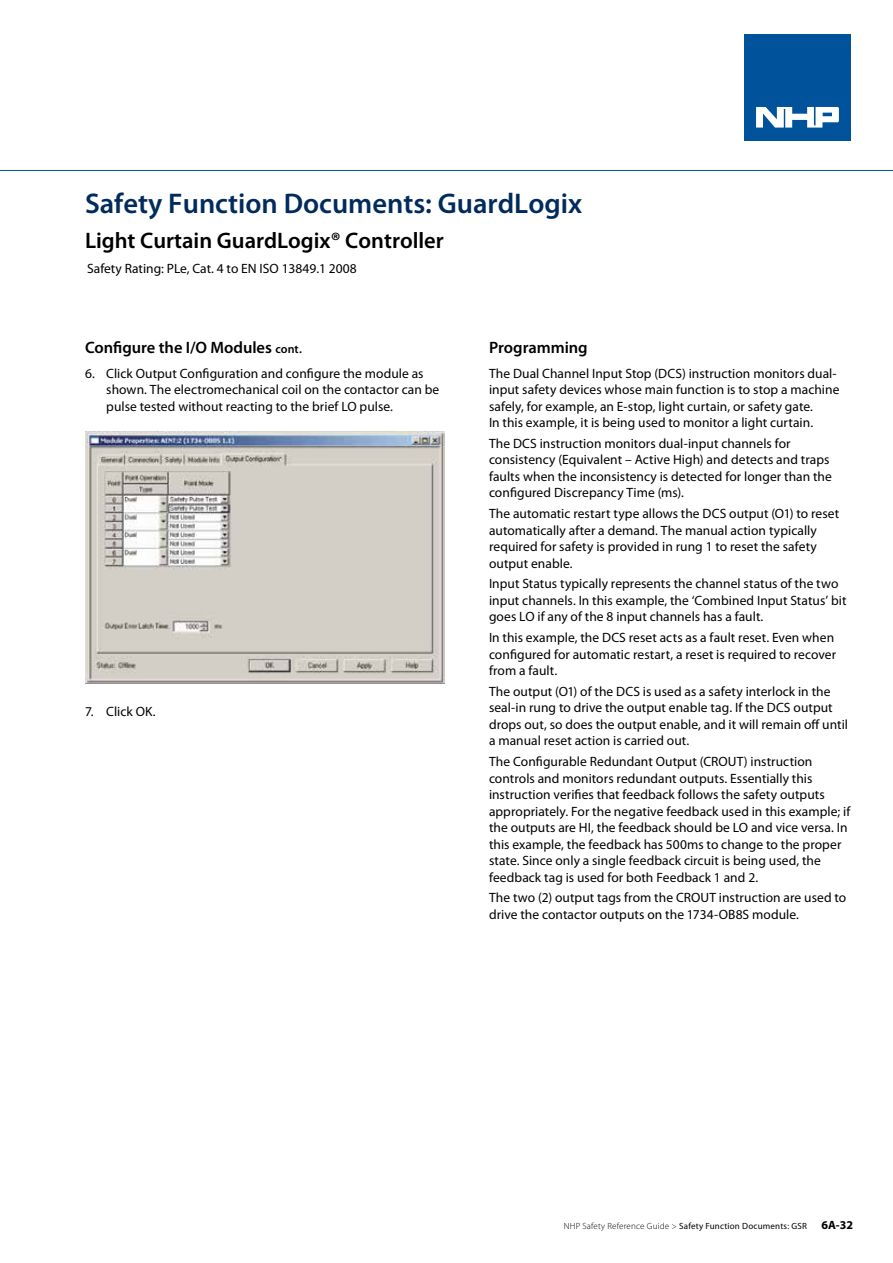
<style>
.page{position:relative;width:893px;height:1263px;background:#fff}
.page>*{position:absolute;margin:0;border:0;box-sizing:border-box;transform-origin:0 0}
.t1{font:600 28.5px "Myriad Pro";color:#002b5c}
.t2{font:600 22.5px "Myriad Pro";color:#000}
.t3{font:600 16.5px "Myriad Pro";letter-spacing:-.005em;color:#000}
.t4{font:13.5px/16.5px "Myriad Pro";letter-spacing:.005em;color:#000}
.t5{font:9px "Myriad Pro";letter-spacing:.02em;color:#000}
.s1{font-size:12px}
.s2{font-weight:300}
.s3{font-weight:700;font-size:12px}
</style>
<div class="page">
<div style="left:744px;top:34px;width:107px;height:106px;background:#00539b"></div>
<svg style="left:756px;top:107px;width:83px;height:21px"></svg>
<img style="left:85px;top:431px;width:360px;height:252px">
<hr style="left:0;top:170px;width:893px;height:1px;background:#00529c">
<h1 class="t1" style="left:85px;top:185px;width:499px">Safety Function Documents: GuardLogix</h1>
<h2 class="t2" style="left:85px;top:226px;width:360px">Light Curtain GuardLogix® Controller</h2>
<p class="t4" style="left:87px;top:260px;width:271px">Safety Rating: PLe, Cat. 4 to EN ISO 13849.1 2008</p>
<p class="t3" style="left:85px;top:336px;width:218px">Configure the I/O Modules <span class="s1">cont.</span></p>
<p class="t4" style="left:106px;top:365px;width:335px;text-indent:-21px">6. Click Output Configuration and configure the module as shown. The electromechanical coil on the contactor can be pulse tested without reacting to the brief LO pulse.</p>
<p class="t4" style="left:85px;top:703px;width:72px">7. Click OK.</p>
<p class="t3" style="left:489px;top:336px;width:100px">Programming</p>
<p class="t4" style="left:489px;top:365px;width:352px">The Dual Channel Input Stop (DCS) instruction monitors dual&shy;input safety devices whose main function is to stop a machine safely, for example, an E-stop, light curtain, or safety gate.<br>In this example, it is being used to monitor a light curtain.</p>
<p class="t4" style="left:489px;top:435px;width:344px">The DCS instruction monitors dual-input channels for consistency (Equivalent – Active High) and detects and traps faults when the inconsistency is detected for longer than the configured Discrepancy Time (ms).</p>
<p class="t4" style="left:489px;top:505px;width:352px">The automatic restart type allows the DCS output (O1) to reset automatically after a demand. The manual action typically required for safety is provided in rung 1 to reset the safety output enable.</p>
<p class="t4" style="left:489px;top:575px;width:359px">Input Status typically represents the channel status of the two input channels. In this example, the ‘Combined Input Status’ bit goes LO if any of the 8 input channels has a fault.</p>
<p class="t4" style="left:489px;top:629px;width:349px">In this example, the DCS reset acts as a fault reset. Even when configured for automatic restart, a reset is required to recover from a fault.</p>
<p class="t4" style="left:489px;top:683px;width:360px">The output (O1) of the DCS is used as a safety interlock in the seal-in rung to drive the output enable tag. If the DCS output drops out, so does the output enable, and it will remain off until a manual reset action is carried out.</p>
<p class="t4" style="left:489px;top:753px;width:363px">The Configurable Redundant Output (CROUT) instruction controls and monitors redundant outputs. Essentially this instruction verifies that feedback follows the safety outputs appropriately. For the negative feedback used in this example; if the outputs are HI, the feedback should be LO and vice versa. In this example, the feedback has 500ms to change to the proper state. Since only a single feedback circuit is being used, the feedback tag is used for both Feedback 1 and 2.</p>
<p class="t4" style="left:489px;top:889px;width:359px">The two (2) output tags from the CROUT instruction are used to drive the contactor outputs on the 1734-OB8S module.</p>
<p class="t5" style="left:564px;top:1220px;width:291px"><span class="s2">NHP Safety Reference Guide &gt;</span> Safety Function Documents: GSR <span class="s3">6A-32</span></p>
</div>
